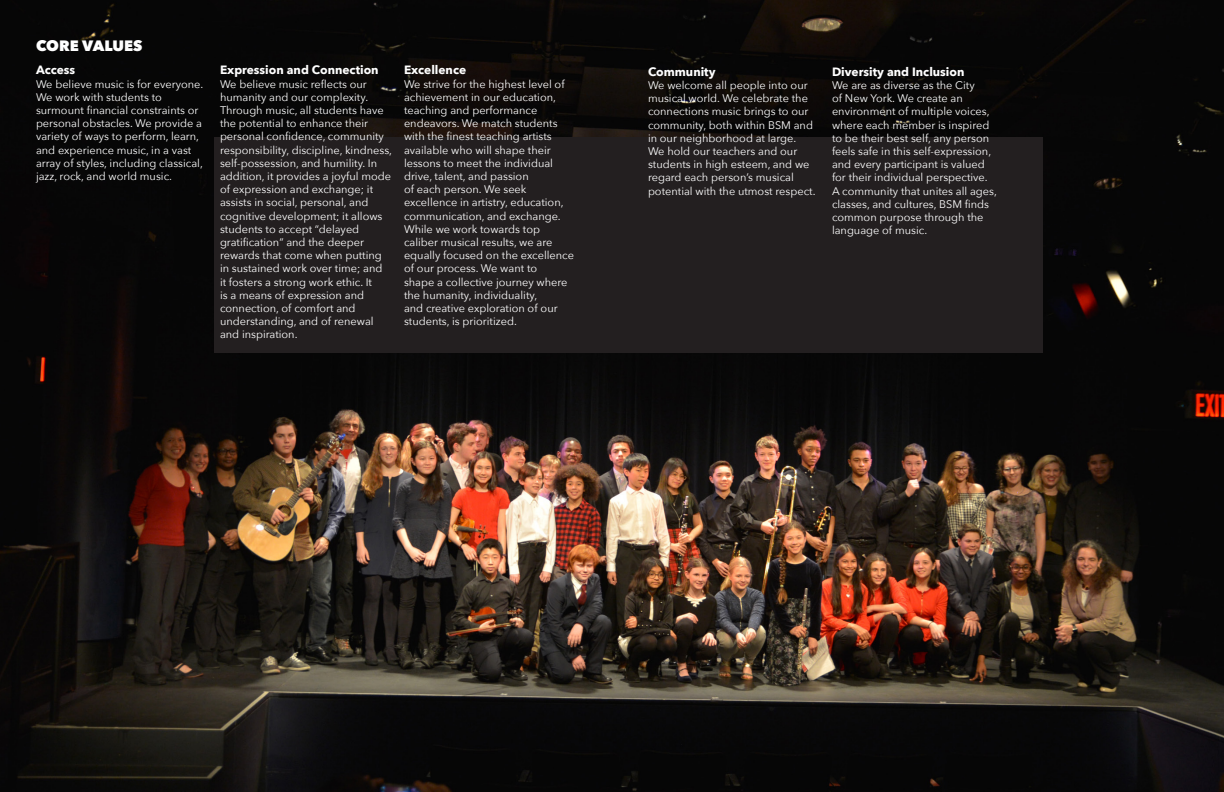
<style>
.page{position:relative;width:1224px;height:792px;background:#fff}
.page>*{position:absolute;margin:0;border:0;box-sizing:border-box;transform-origin:0 0}
.t1{font:800 15px "Avenir Next";color:#fff}
.sub_header{font:700 12px "Avenir Next";color:#fff}
.t2{font:11px/13.2px "Avenir Next";color:#fff}
</style>
<div class="page">
<img style="left:0;top:0;width:1224px;height:792px">
<div style="left:214px;top:137px;width:828px;height:215px;background:#231f20"></div>
<p class="t1" style="left:36px;top:36px;width:108px">CORE VALUES</p>
<p class="sub_header" style="left:36px;top:60px;width:41px">Access</p>
<p class="t2" style="left:36px;top:77px;width:169px">We believe music is for everyone.<br>We work with students to surmount financial constraints or personal obstacles. We provide a variety of ways to perform, learn, and experience music, in a vast array of styles, including classical, jazz, rock, and world music.</p>
<p class="sub_header" style="left:220px;top:60px;width:160px">Expression and Connection</p>
<p class="t2" style="left:220px;top:77px;width:174px">We believe music reflects our humanity and our complexity.<br>Through music, all students have the potential to enhance their personal confidence, community responsibility, discipline, kindness, self-possession, and humility. In addition, it provides a joyful mode of expression and exchange; it assists in social, personal, and cognitive development; it allows students to accept “delayed gratification” and the deeper rewards that come when putting in sustained work over time; and<br>it fosters a strong work ethic. It<br>is a means of expression and connection, of comfort and understanding, and of renewal and inspiration.</p>
<p class="sub_header" style="left:404px;top:60px;width:64px">Excellence</p>
<p class="t2" style="left:404px;top:77px;width:172px">We strive for the highest level of achievement in our education, teaching and performance endeavors. We match students with the finest teaching artists available who will shape their lessons to meet the individual drive, talent, and passion<br>of each person. We seek excellence in artistry, education, communication, and exchange.<br>While we work towards top caliber musical results, we are equally focused on the excellence of our process. We want to<br>shape a collective journey where the humanity, individuality,<br>and creative exploration of our students, is prioritized.</p>
<p class="sub_header" style="left:648px;top:61px;width:69px">Community</p>
<p class="t2" style="left:648px;top:78px;width:169px">We welcome all people into our musical world. We celebrate the connections music brings to our community, both within BSM and in our neighborhood at large.<br>We hold our teachers and our students in high esteem, and we regard each person’s musical potential with the utmost respect.</p>
<p class="sub_header" style="left:832px;top:61px;width:134px">Diversity and Inclusion</p>
<p class="t2" style="left:832px;top:78px;width:166px">We are as diverse as the City<br>of New York. We create an environment of multiple voices, where each member is inspired to be their best self, any person feels safe in this self-expression, and every participant is valued for their individual perspective.<br>A community that unites all ages, classes, and cultures, BSM finds common purpose through the language of music.</p>
</div>
